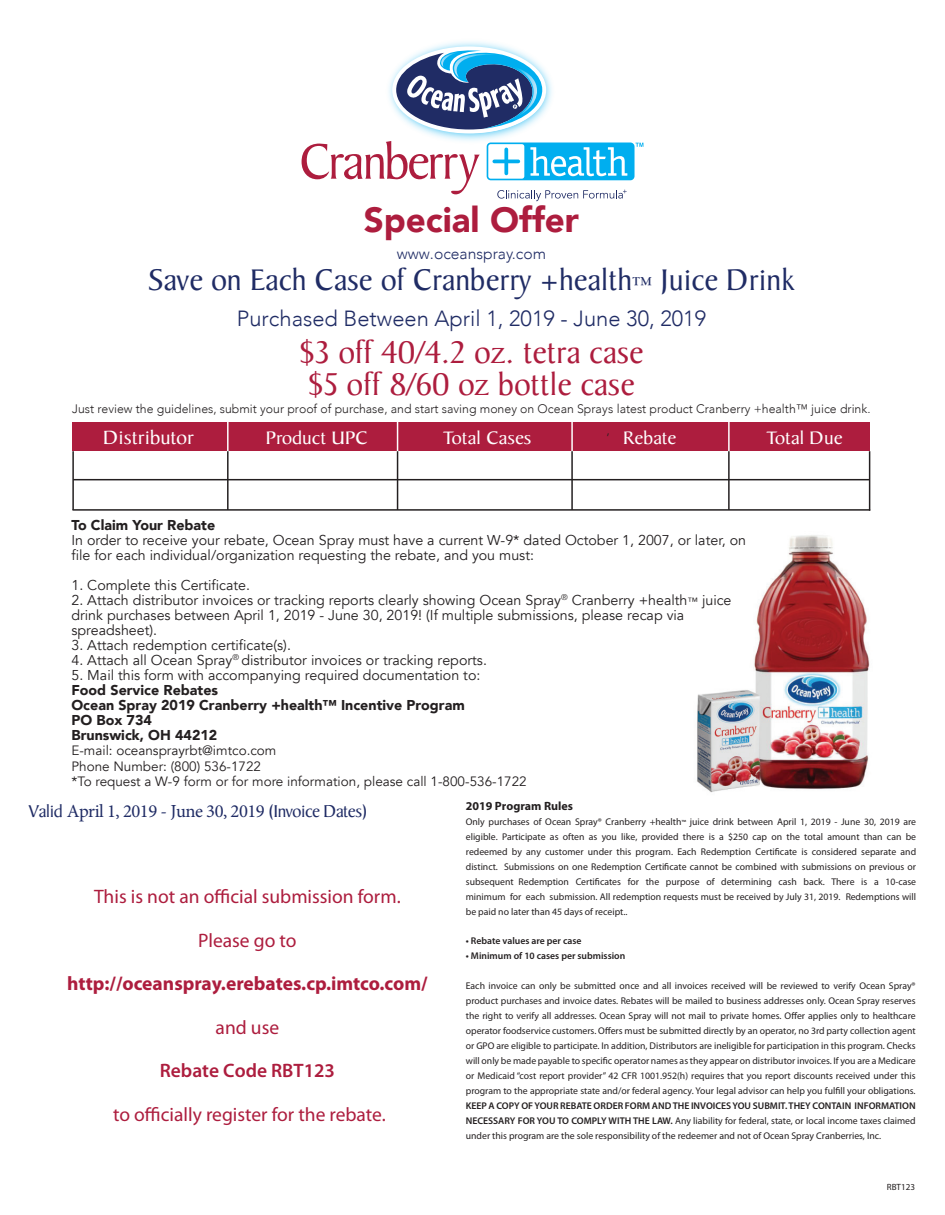
<style>
.page{position:relative;width:945px;height:1215px;background:#fff}
.page>*{position:absolute;margin:0;border:0;box-sizing:border-box;transform-origin:0 0}
.t1{font:900 34.95px "Avenir";color:#ad1d3e}
.t2{font:33.75px/32.4px "Baker Signet";color:#ad1d3e}
.t3{font:32.25px "Baker Signet";color:#202c65}
.t4{font:300 21.9px "Avenir";color:#202c65}
.t5{font:20.55px "Baker Signet";color:#fff;scale:1.07 1}
.t6{font:19.5px "Myriad Pro";color:#ad1d3e}
.t7{font:700 19.5px "Myriad Pro";color:#ad1d3e}
.t8{font:19.5px "Baker Signet";color:#fff;scale:1.07 1}
.t9{font:600 19.5px "Myriad Pro";color:#ad1d3e}
.t10{font:18.45px "Minion Pro";letter-spacing:-.025em;color:#202c65}
.t11{font:300 15.75px "Avenir";color:#202c65}
.t12{font:14.25px/15px "Avenir";color:#231f20}
.t13{font:900 14.25px/15px "Avenir";color:#231f20}
.t14{font:13.5px/15.8px "Avenir";color:#231f20}
.t15{font:300 12.3px "Avenir";color:#231f20}
.t16{font:700 12px "Myriad Pro";color:#231f20}
.t17{font:9.75px/15px "Myriad Pro";color:#231f20;text-align:justify}
.t18{font:600 9.75px "Myriad Pro";color:#231f20}
.t19{font:9px "Myriad Pro";color:#231f20}
.s1{font-size:20.25px}
.s2{font-size:10.5px}
.s3{font-family:"Baker Signet"}
.s4{font-size:7.5px}
.s5{font-weight:600}
</style>
<div class="page">
<img style="left:697px;top:497px;width:174px;height:296px">
<div style="left:72px;top:423px;width:798px;height:28px;background:#ad1d3e"></div>
<hr style="left:227px;top:417px;width:2px;height:40px;background:#fff">
<hr style="left:397px;top:417px;width:1px;height:40px;background:#fff">
<hr style="left:728px;top:417px;width:2px;height:40px;background:#fff">
<hr style="left:571px;top:417px;width:2px;height:40px;background:#fff">
<hr style="left:73px;top:479px;width:797px;height:1px;background:#231f20">
<hr style="left:72px;top:509px;width:798px;height:2px;background:#231f20">
<hr style="left:227px;top:451px;width:2px;height:59px;background:#231f20">
<hr style="left:72px;top:451px;width:2px;height:59px;background:#231f20">
<hr style="left:397px;top:451px;width:1px;height:59px;background:#231f20">
<hr style="left:571px;top:451px;width:2px;height:59px;background:#231f20">
<hr style="left:728px;top:451px;width:2px;height:59px;background:#231f20">
<hr style="left:869px;top:451px;width:1px;height:60px;background:#231f20">
<img style="left:389px;top:41px;width:170px;height:106px">
<div style="left:392px;top:46px;width:154px;height:87px;background:#fff;border-radius:50%"></div>
<svg style="left:396px;top:49px;width:146px;height:81px"></svg>
<svg style="left:302px;top:141px;width:178px;height:53px"></svg>
<svg style="left:497px;top:190px;width:130px;height:11px"></svg>
<div style="left:487px;top:143px;width:148px;height:37px;background:#00aeef;border-radius:4px"></div>
<div style="left:488px;top:144px;width:36px;height:35px;background:#fff;border-radius:2px"></div>
<svg style="left:504px;top:149px;width:4px;height:24px"></svg>
<hr style="left:494px;top:160px;width:24px;height:3px;background:#00aeef">
<svg style="left:530px;top:147px;width:97px;height:29px"></svg>
<svg style="left:635px;top:143px;width:8px;height:4px"></svg>
<h1 class="t1" style="left:364px;top:189px;width:217px">Special Offer</h1>
<h3 class="t11" style="left:397px;top:245px;width:151px">www.oceanspray.com</h3>
<h3 class="t3" style="left:148px;top:263px;width:648px">Save on Each Case of Cranberry +health<span class="s1">™</span> Juice Drink</h3>
<h3 class="t4" style="left:237px;top:305px;width:471px">Purchased Between April 1, 2019 - June 30, 2019</h3>
<h2 class="t2" style="left:299px;top:337px;width:346px">$3 off 40/4.2 oz. tetra case $5 off 8/60 oz bottle case</h2>
<p class="t15" style="left:72px;top:402px;width:800px">Just review the guidelines, submit your proof of purchase, and start saving money on Ocean Sprays latest product Cranberry +health™ juice drink.</p>
<p class="t15" style="left:607px;top:430px;width:5px">’</p>
<h3 class="t5" style="left:103px;top:426px;width:86px">Distributor</h3>
<h3 class="t8" style="left:266px;top:427px;width:97px">Product UPC</h3>
<h3 class="t8" style="left:443px;top:427px;width:84px">Total Cases</h3>
<h3 class="t8" style="left:623px;top:427px;width:51px">Rebate</h3>
<h3 class="t8" style="left:766px;top:427px;width:73px">Total Due</h3>
<h3 class="t13" style="left:71px;top:517px;width:145px">To Claim Your Rebate</h3>
<h3 class="t12" style="left:71px;top:533px;width:676px">In order to receive your rebate, Ocean Spray must have a current W-9* dated October 1, 2007, or later, on file for each individual/organization requesting the rebate, and you must:</h3>
<h3 class="t12" style="left:71px;top:578px;width:180px">1. Complete this Certificate.</h3>
<h3 class="t12" style="left:71px;top:593px;width:662px">2. Attach distributor invoices or tracking reports clearly showing Ocean Spray<sup>®</sup> Cranberry +health<span class="s2">™</span> juice drink purchases between April 1, 2019 - June 30, 2019! (If multiple submissions, please recap via spreadsheet).</h3>
<h3 class="t12" style="left:71px;top:638px;width:221px">3. Attach redemption certificate(s).</h3>
<h3 class="t12" style="left:71px;top:653px;width:417px">4. Attach all Ocean Spray<sup>®</sup> distributor invoices or tracking reports.</h3>
<h3 class="t12" style="left:71px;top:668px;width:411px">5. Mail this form with accompanying required documentation to:</h3>
<h3 class="t13" style="left:71px;top:682px;width:395px">Food Service Rebates<br>Ocean Spray 2019 Cranberry +health™ Incentive Program<br>PO Box 734<br>Brunswick, OH 44212</h3>
<h3 class="t14" style="left:71px;top:743px;width:457px">E-mail: oceansprayrbt@imtco.com<br>Phone Number: (800) 536-1722<br>*To request a W-9 form or for more information, please call 1-800-536-1722</h3>
<h3 class="t10" style="left:29px;top:799px;width:340px"><span class="s3">Valid</span> April 1, 2019 - June 30, 2019 <span class="s3">(Invoice Dates)</span></h3>
<h3 class="t6" style="left:94px;top:886px;width:308px">This is not an official submission form.</h3>
<h3 class="t6" style="left:198px;top:930px;width:100px">Please go to</h3>
<h3 class="t7" style="left:67px;top:973px;width:362px">http://oceanspray.erebates.cp.imtco.com/</h3>
<h3 class="t6" style="left:216px;top:1017px;width:65px">and use</h3>
<h3 class="t9" style="left:160px;top:1060px;width:177px">Rebate Code RBT123</h3>
<h3 class="t6" style="left:113px;top:1104px;width:274px">to officially register for the rebate.</h3>
<p class="t16" style="left:466px;top:799px;width:109px">2019 Program Rules</p>
<p class="t17" style="left:466px;top:815px;width:452px">Only purchases of Ocean Spray® Cranberry +health<span class="s4">™</span> juice drink between April 1, 2019 - June 30, 2019 are eligible. Participate as often as you like, provided there is a $250 cap on the total amount than can be redeemed by any customer under this program. Each Redemption Certificate is considered separate and distinct. Submissions on one Redemption Certificate cannot be combined with submissions on previous or subsequent Redemption Certificates for the purpose of determining cash back. There is a 10-case minimum for each submission. All redemption requests must be received by July 31, 2019. Redemptions will be paid no later than 45 days of receipt..</p>
<p class="t18" style="left:466px;top:935px;width:117px">• Rebate values are per case</p>
<p class="t18" style="left:466px;top:950px;width:161px">• Minimum of 10 cases per submission</p>
<p class="t17" style="left:466px;top:978px;width:451px">Each invoice can only be submitted once and all invoices received will be reviewed to verify Ocean Spray® product purchases and invoice dates. Rebates will be mailed to business addresses only. Ocean Spray reserves the right to verify all addresses. Ocean Spray will not mail to private homes. Offer applies only to healthcare operator foodservice customers. Offers must be submitted directly by an operator, no 3rd party collection agent or GPO are eligible to participate. In addition, Distributors are ineligible for participation in this program. Checks will only be made payable to specific operator names as they appear on distributor invoices. If you are a Medicare or Medicaid “cost report provider” 42 CFR 1001.952(h) requires that you report discounts received under this program to the appropriate state and/or federal agency. Your legal advisor can help you fulfill your obligations.</p>
<p class="t17" style="left:466px;top:1098px;width:451px"><span class="s5">KEEP A COPY OF YOUR REBATE ORDER FORM AND THE INVOICES YOU SUBMIT. THEY CONTAIN INFORMATION NECESSARY FOR YOU TO COMPLY WITH THE LAW.</span> Any liability for federal, state, or local income taxes claimed under this program are the sole responsibility of the redeemer and not of Ocean Spray Cranberries, Inc.</p>
<p class="t19" style="left:887px;top:1181px;width:30px">RBT123</p>
</div>
